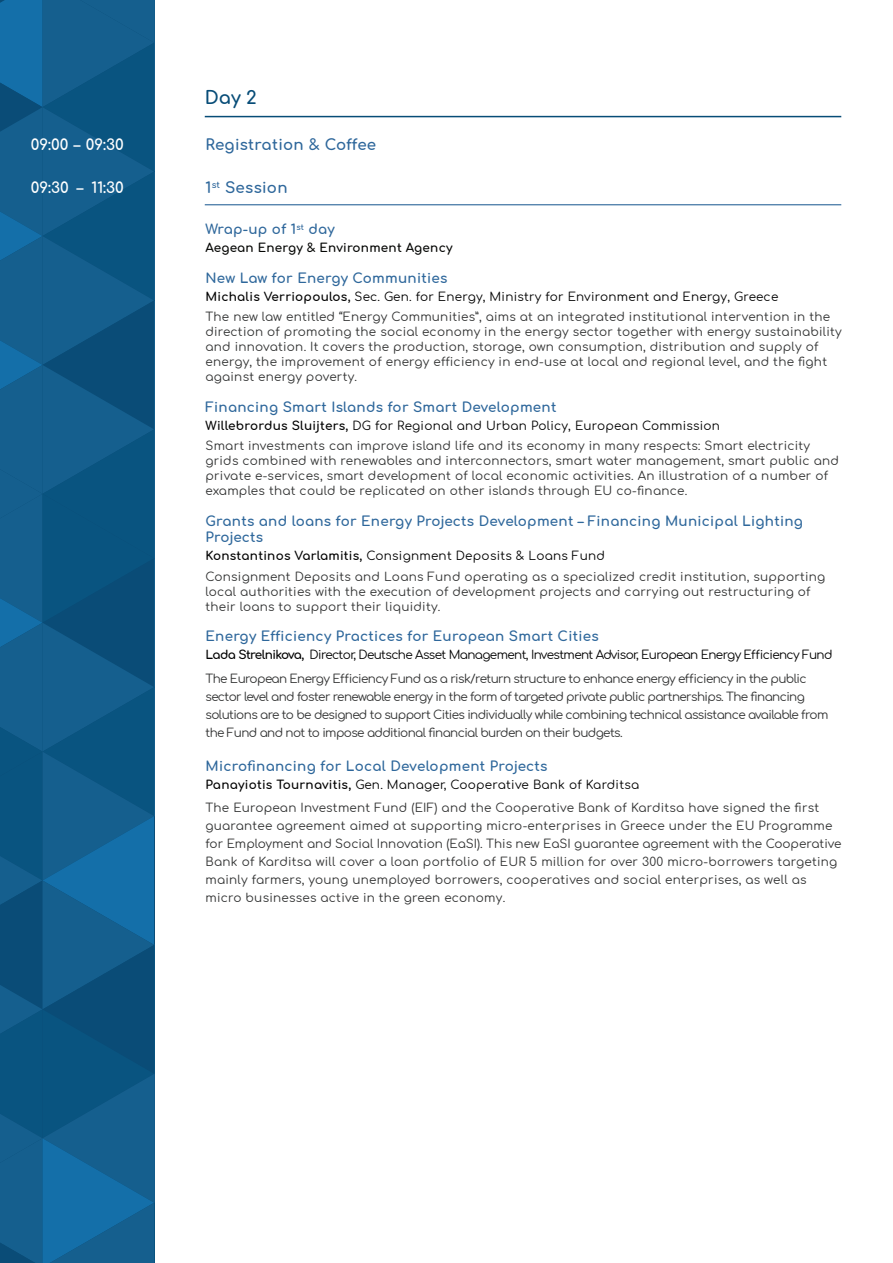
<style>
.page{position:relative;width:893px;height:1263px;background:#fff}
.page>*{position:absolute;margin:0;border:0;box-sizing:border-box;transform-origin:0 0}
.t1{font:700 18px "Comfortaa";color:#074c77}
.t2{font:700 15px "Comfortaa";letter-spacing:.02em;color:#2e679b}
.t3{font:700 15px "Comfortaa";color:#fff}
.t4{font:700 13.5px/16.2px "Comfortaa";letter-spacing:.02em;color:#2e679b}
.t5{font:12px/15px "Comfortaa";letter-spacing:.02em;color:#313232}
.t6{font:12px/18px "Comfortaa";letter-spacing:-.05em;color:#313232}
.t7{font:700 12px "Comfortaa";letter-spacing:.02em;color:#040503}
.s1{font-weight:700;color:#000}
.s2{color:#000}
</style>
<div class="page">
<svg style="left:0;top:0;width:155px;height:1263px;background:#105a89"></svg>
<hr style="left:205px;top:116px;width:636px;height:1px;background:#074c77">
<hr style="left:205px;top:204px;width:636px;height:1px;background:#2e679b">
<p class="t3" style="left:31px;top:130px;width:95px">09:00 – 09:30</p>
<p class="t3" style="left:31px;top:174px;width:95px">09:30 – 11:30</p>
<h1 class="t1" style="left:205px;top:81px;width:53px">Day 2</h1>
<p class="t2" style="left:206px;top:130px;width:172px">Registration &amp; Coffee</p>
<p class="t2" style="left:206px;top:174px;width:84px">1<sup>st</sup> Session</p>
<p class="t4" style="left:206px;top:220px;width:131px">Wrap-up of 1<sup>st</sup> day</p>
<p class="t7" style="left:206px;top:237px;width:249px">Aegean Energy &amp; Environment Agency</p>
<p class="t4" style="left:206px;top:268px;width:243px">New Law for Energy Communities</p>
<p class="t5" style="left:206px;top:285px;width:626px;line-height:20.4px"><span class="s1">Michalis Verriopoulos,</span> <span class="s2">Sec. Gen. for Energy, Ministry for Environment and Energy, Greece<br></span>The new law entitled “Energy Communities”, aims at an integrated institutional intervention in the</p>
<p class="t5" style="left:206px;top:323px;width:638px">direction of promoting the social economy in the energy sector together with energy sustainability and innovation. It covers the production, storage, own consumption, distribution and supply of energy, the improvement of energy efficiency in end-use at local and regional level, and the fight against energy poverty.</p>
<p class="t4" style="left:206px;top:397px;width:352px">Financing Smart Islands for Smart Development</p>
<p class="t5" style="left:206px;top:414px;width:606px;line-height:20.4px"><span class="s1">Willebrordus Sluijters,</span> <span class="s2">DG for Regional and Urban Policy, European Commission<br></span>Smart investments can improve island life and its economy in many respects: Smart electricity</p>
<p class="t5" style="left:206px;top:452px;width:635px">grids combined with renewables and interconnectors, smart water management, smart public and private e-services, smart development of local economic activities. An illustration of a number of examples that could be replicated on other islands through EU co-finance.</p>
<p class="t4" style="left:206px;top:511px;width:599px">Grants and loans for Energy Projects Development – Financing Municipal Lighting<br>Projects</p>
<p class="t5" style="left:206px;top:544px;width:621px;line-height:20.4px"><span class="s1">Konstantinos Varlamitis,</span> <span class="s2">Consignment Deposits &amp; Loans Fund<br></span>Consignment Deposits and Loans Fund operating as a specialized credit institution, supporting</p>
<p class="t5" style="left:206px;top:582px;width:607px">local authorities with the execution of development projects and carrying out restructuring of their loans to support their liquidity.</p>
<p class="t4" style="left:206px;top:627px;width:395px">Energy Efficiency Practices for European Smart Cities</p>
<p class="t6" style="left:206px;top:642px;width:628px;line-height:23.4px"><span class="s1">Lada Strelnikova,</span> <span class="s2">Director, Deutsche Asset Management, Investment Advisor, European Energy Efficiency Fund<br></span>The European Energy Efficiency Fund as a risk/return structure to enhance energy efficiency in the public</p>
<p class="t6" style="left:206px;top:686px;width:624px">sector level and foster renewable energy in the form of targeted private public partnerships. The financing solutions are to be designed to support Cities individually while combining technical assistance available from the Fund and not to impose additional financial burden on their budgets.</p>
<p class="t4" style="left:206px;top:756px;width:343px">Microfinancing for Local Development Projects</p>
<p class="t5" style="left:206px;top:771px;width:615px;line-height:23.4px"><span class="s1">Panayiotis Tournavitis,</span> <span class="s2">Gen. Manager, Cooperative Bank of Karditsa<br></span>The European Investment Fund (EIF) and the Cooperative Bank of Karditsa have signed the first</p>
<p class="t5" style="left:206px;top:815px;width:637px;line-height:18px">guarantee agreement aimed at supporting micro-enterprises in Greece under the EU Programme for Employment and Social Innovation (EaSI). This new EaSI guarantee agreement with the Cooperative Bank of Karditsa will cover a loan portfolio of EUR 5 million for over 300 micro-borrowers targeting mainly farmers, young unemployed borrowers, cooperatives and social enterprises, as well as micro businesses active in the green economy.</p>
</div>
